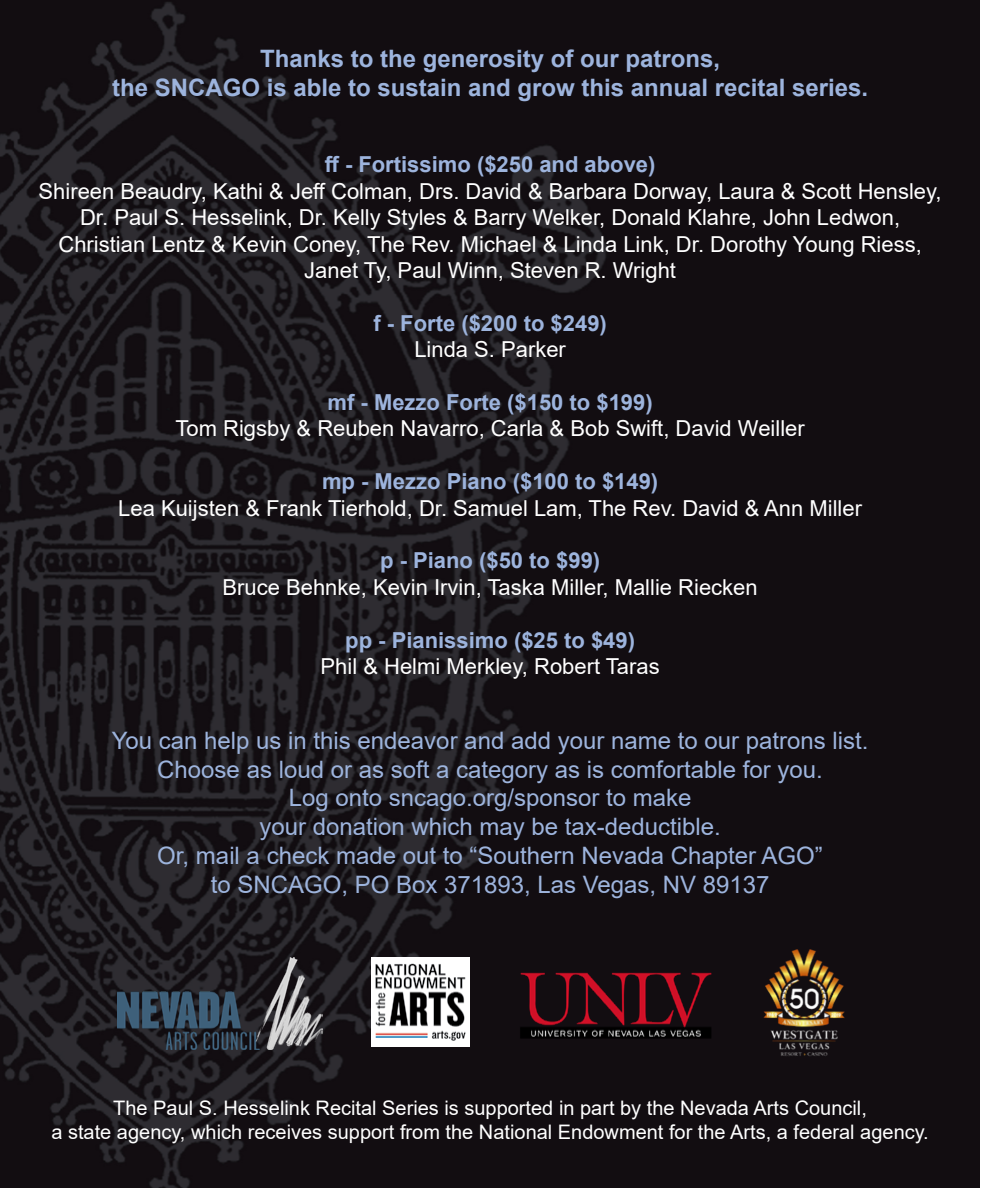
<style>
.page{position:relative;width:990px;height:1188px;background:#fff}
.page>*{position:absolute;margin:0;border:0;box-sizing:border-box;transform-origin:0 0}
.t1{font:24px/28.8px "Arial";color:#9db4dd;text-align:center}
.t2{font:700 24px/28.8px "Arial";color:#9db4dd;text-align:center}
.t3{font:22px/26.4px "Arial";color:#fff;text-align:center}
.t4{font:700 22px "Arial";color:#9db4dd}
.t5{font:20px/24px "Arial";color:#fff;text-align:center}
</style>
<div class="page">
<img style="left:0;top:0;width:979px;height:1188px">
<img style="left:371px;top:957px;width:99px;height:89px">
<img style="left:117px;top:958px;width:206px;height:91px">
<img style="left:513px;top:940px;width:206px;height:130px">
<img style="left:754px;top:945px;width:105px;height:114px">
<p class="t2" style="left:112px;top:44px;width:758px">Thanks to the generosity of our patrons,<br>the SNCAGO is able to sustain and grow this annual recital series.</p>
<p class="t4" style="left:325px;top:149px;width:332px">ff - Fortissimo ($250 and above)</p>
<p class="t3" style="left:39px;top:178px;width:905px">Shireen Beaudry, Kathi &amp; Jeff Colman, Drs. David &amp; Barbara Dorway, Laura &amp; Scott Hensley, Dr. Paul S. Hesselink, Dr. Kelly Styles &amp; Barry Welker, Donald Klahre, John Ledwon, Christian Lentz &amp; Kevin Coney, The Rev. Michael &amp; Linda Link, Dr. Dorothy Young Riess, Janet Ty, Paul Winn, Steven R. Wright</p>
<p class="t4" style="left:373px;top:308px;width:235px">f - Forte ($200 to $249)</p>
<p class="t3" style="left:414px;top:336px;width:153px">Linda S. Parker</p>
<p class="t4" style="left:328px;top:387px;width:327px">mf - Mezzo Forte ($150 to $199)</p>
<p class="t3" style="left:176px;top:415px;width:631px">Tom Rigsby &amp; Reuben Navarro, Carla &amp; Bob Swift, David Weiller</p>
<p class="t4" style="left:322px;top:466px;width:338px">mp - Mezzo Piano ($100 to $149)</p>
<p class="t3" style="left:118px;top:495px;width:745px">Lea Kuijsten &amp; Frank Tierhold, Dr. Samuel Lam, The Rev. David &amp; Ann Miller</p>
<p class="t4" style="left:380px;top:545px;width:222px">p - Piano ($50 to $99)</p>
<p class="t3" style="left:223px;top:574px;width:537px">Bruce Behnke, Kevin Irvin, Taska Miller, Mallie Riecken</p>
<p class="t4" style="left:345px;top:624px;width:291px">pp - Pianissimo ($25 to $49)</p>
<p class="t3" style="left:321px;top:653px;width:341px">Phil &amp; Helmi Merkley, Robert Taras</p>
<p class="t1" style="left:112px;top:726px;width:758px">You can help us in this endeavor and add your name to our patrons list.<br>Choose as loud or as soft a category as is comfortable for you.<br>Log onto sncago.org/sponsor to make<br>your donation which may be tax-deductible.<br>Or, mail a check made out to “Southern Nevada Chapter AGO”<br>to SNCAGO, PO Box 371893, Las Vegas, NV 89137</p>
<p class="t5" style="left:51px;top:1096px;width:879px">The Paul S. Hesselink Recital Series is supported in part by the Nevada Arts Council,<br>a state agency, which receives support from the National Endowment for the Arts, a federal agency.</p>
</div>
